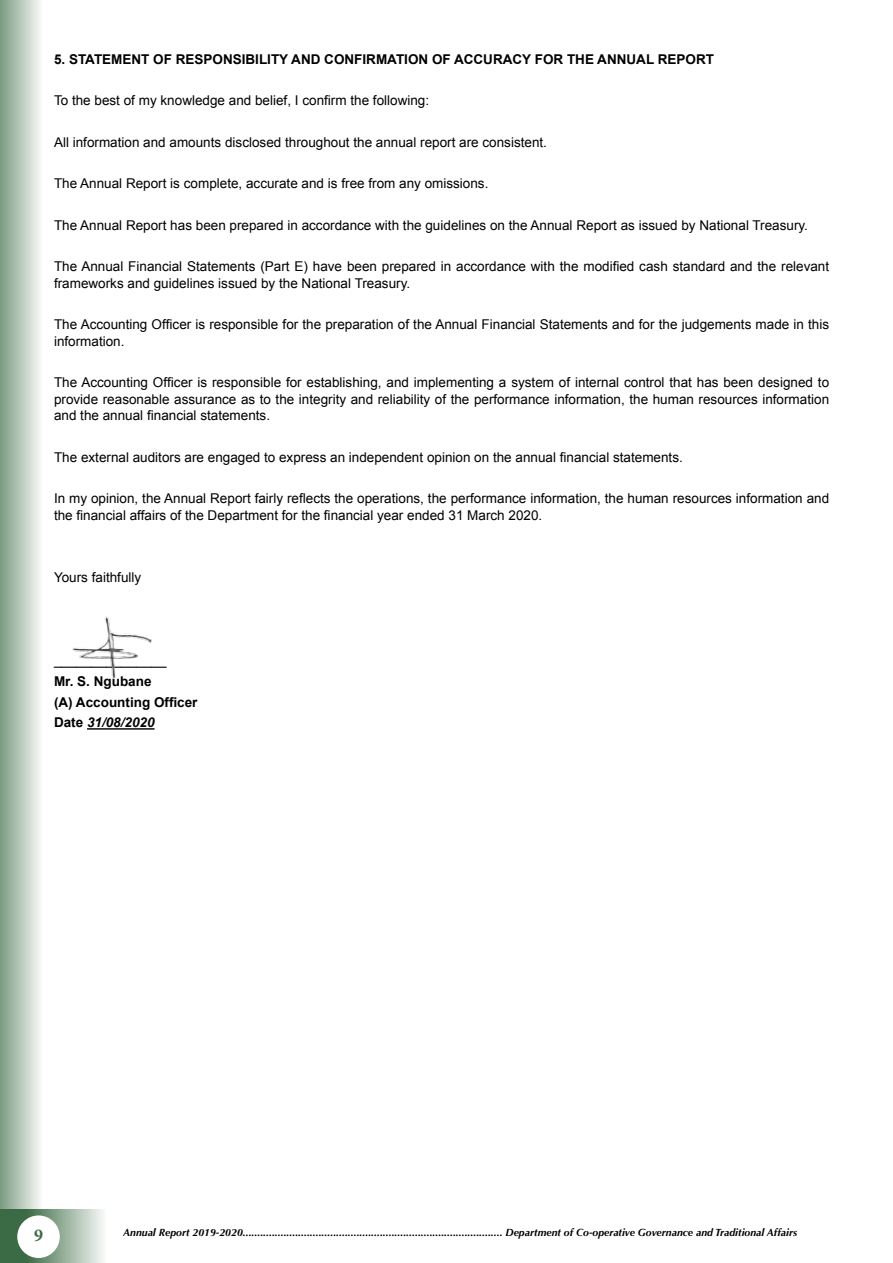
<style>
.page{position:relative;width:893px;height:1263px;background:#fff}
.page>*{position:absolute;margin:0;border:0;box-sizing:border-box;transform-origin:0 0}
.t1{font:700 18px "Minion Pro";color:#3b6b44}
.t2{font:13.5px/16.5px "Arial";color:#000}
.t3{font:700 13.5px/20.7px "Arial";color:#000}
.t4{font:italic 700 10.5px "Optima";color:#000}
.s1{font-style:italic}
</style>
<div class="page">
<div style="left:0;top:0;width:43px;height:1263px;background:linear-gradient(to right,#7b9b81,#fbfcfb)"></div>
<svg style="left:0;top:1209px;width:103px;height:54px;background:#8da992"></svg>
<div style="left:17px;top:1215px;width:43px;height:43px;background:#fff;border-radius:50%"></div>
<img style="left:72px;top:616px;width:83px;height:114px">
<p class="t3" style="left:54px;top:49px;width:662px">5. STATEMENT OF RESPONSIBILITY AND CONFIRMATION OF ACCURACY FOR THE ANN UAL REPORT</p>
<p class="t2" style="left:54px;top:92px;width:377px">To the best of my knowledge and belief, I confirm the following:</p>
<p class="t2" style="left:54px;top:134px;width:494px">All information and amounts disclosed throughout the annual report are consistent.</p>
<p class="t2" style="left:54px;top:175px;width:436px">The Annual Report is complete, accurate and is free from any omissions.</p>
<p class="t2" style="left:54px;top:217px;width:755px">The Annual Report has been prepared in accordance with the guidelines on the Annual Report as issued by National Treasury.</p>
<p class="t2" style="left:54px;top:258px;width:777px">The Annual Financial Statements (Part E) have been prepared in accordance with the modified cash standard and the relevant frameworks and guidelines issued by the National Treasury.</p>
<p class="t2" style="left:54px;top:316px;width:777px">The Accounting Officer is responsible for the preparation of the Annual Financial Statements and for the judgements made in this information.</p>
<p class="t2" style="left:54px;top:374px;width:777px;text-align:justify">The Accounting Officer is responsible for establishing, and implementing a system of internal control that has been designed to provide reasonable assurance as to the integrity and reliability of the performance information, the human resources information and the annual financial statements.</p>
<p class="t2" style="left:54px;top:449px;width:630px">The external auditors are engaged to express an independent opinion on the annual financial statements.</p>
<p class="t2" style="left:54px;top:490px;width:777px">In my opinion, the Annual Report fairly reflects the operations, the performance information, the human resources information and the financial affairs of the Department for the financial year ended 31 March 2020.</p>
<p class="t2" style="left:54px;top:569px;width:89px">Yours faithfully</p>
<p class="t2" style="left:54px;top:652px;width:114px">_______________</p>
<p class="t3" style="left:54px;top:671px;width:145px">Mr. S. Ngubane<br>(A) Accounting Officer<br>Date <span class="s1">31/08/2020</span></p>
<h1 class="t1" style="left:34px;top:1222px;width:10px">9</h1>
<p class="t4" style="left:123px;top:1226px;width:676px">Annual Report 2019-2020......................................................................................... Department of Co-operative Governance and Traditional Affairs</p>
</div>
